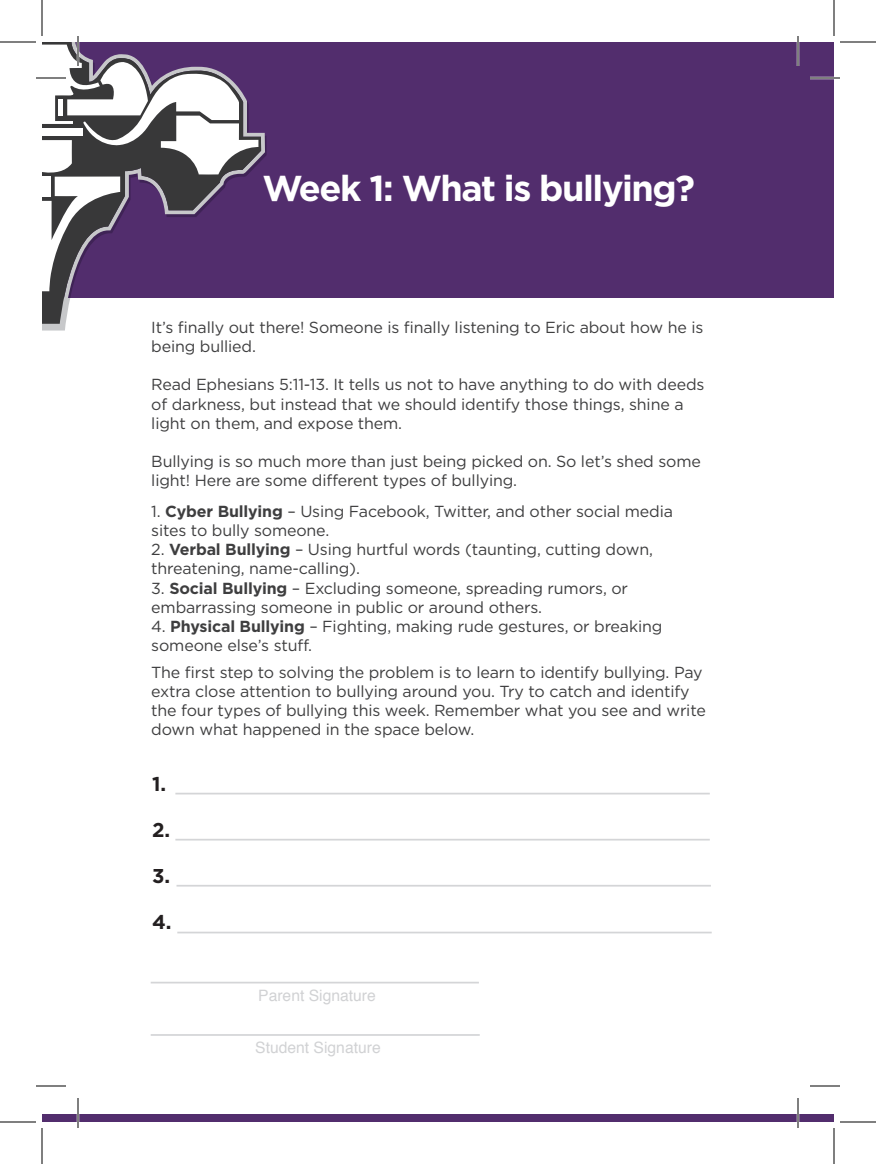
<style>
.page{position:relative;width:876px;height:1164px;background:#fff}
.page>*{position:absolute;margin:0;border:0;box-sizing:border-box;transform-origin:0 0}
.t1{font:700 36px "Gotham";letter-spacing:-.04em;color:#fff}
.t2{font:700 20px "Gotham";color:#231f20}
.t3{font:16px/19.2px "Gotham";letter-spacing:-.01em;color:#3e3e3f}
.t4{font:15.6px "Helvetica";color:#d1d2d4}
.s1{font-weight:700}
</style>
<div class="page">
<div style="left:42px;top:42px;width:792px;height:1080px;background:#522d6d"></div>
<div style="left:42px;top:298px;width:792px;height:815px;background:#fff"></div>
<svg style="left:42px;top:42px;width:219px;height:289px"></svg>
<svg style="left:42px;top:45px;width:218px;height:249px"></svg>
<hr style="left:151px;top:982px;width:328px;height:1px;background:#d4d5d7">
<hr style="left:177px;top:885px;width:534px;height:2px;background:#d4d5d7">
<hr style="left:175px;top:793px;width:535px;height:1px;background:#d4d5d7">
<hr style="left:177px;top:932px;width:535px;height:1px;background:#d4d5d7">
<hr style="left:175px;top:839px;width:535px;height:2px;background:#d4d5d7">
<hr style="left:151px;top:1034px;width:329px;height:2px;background:#d4d5d7">
<hr style="left:36px;top:77px;width:30px;height:2px;background:#fff">
<hr style="left:810px;top:77px;width:30px;height:2px;background:#fff">
<hr style="left:77px;top:36px;width:2px;height:30px;background:#fff">
<hr style="left:77px;top:1098px;width:2px;height:30px;background:#fff">
<hr style="left:797px;top:36px;width:2px;height:30px;background:#fff">
<hr style="left:797px;top:1098px;width:2px;height:30px;background:#fff">
<hr style="left:36px;top:78px;width:30px;height:1px;background:#000">
<hr style="left:810px;top:78px;width:30px;height:1px;background:#000">
<hr style="left:36px;top:1086px;width:30px;height:1px;background:#000">
<hr style="left:810px;top:1086px;width:30px;height:1px;background:#000">
<hr style="left:78px;top:36px;width:1px;height:30px;background:#000">
<hr style="left:78px;top:1098px;width:1px;height:30px;background:#000">
<hr style="left:798px;top:36px;width:1px;height:30px;background:#000">
<hr style="left:798px;top:1098px;width:1px;height:30px;background:#000">
<hr style="left:0;top:42px;width:36px;height:1px;background:#000">
<hr style="left:840px;top:42px;width:36px;height:1px;background:#000">
<hr style="left:0;top:1122px;width:36px;height:1px;background:#000">
<hr style="left:840px;top:1122px;width:36px;height:1px;background:#000">
<hr style="left:42px;top:0;width:1px;height:36px;background:#000">
<hr style="left:42px;top:1128px;width:1px;height:36px;background:#000">
<hr style="left:834px;top:0;width:1px;height:36px;background:#000">
<hr style="left:834px;top:1128px;width:1px;height:36px;background:#000">
<p class="t1" style="left:262px;top:164px;width:434px">Week 1: What is bullying?</p>
<p class="t3" style="left:151px;top:317px;width:554px">It’s finally out there! Someone is finally listening to Eric about how he is being bullied.</p>
<p class="t3" style="left:151px;top:375px;width:555px">Read Ephesians 5:11-13. It tells us not to have anything to do with deeds of darkness, but instead that we should identify those things, shine a light on them, and expose them.</p>
<p class="t3" style="left:151px;top:452px;width:551px">Bullying is so much more than just being picked on. So let’s shed some light! Here are some different types of bullying.</p>
<p class="t3" style="left:151px;top:501px;width:523px">1. <span class="s1">Cyber Bullying</span> – Using Facebook, Twitter, and other social media sites to bully someone.</p>
<p class="t3" style="left:151px;top:540px;width:503px">2. <span class="s1">Verbal Bullying</span> – Using hurtful words (taunting, cutting down, threatening, name-calling).</p>
<p class="t3" style="left:151px;top:578px;width:478px">3. <span class="s1">Social Bullying</span> – Excluding someone, spreading rumors, or embarrassing someone in public or around others.</p>
<p class="t3" style="left:151px;top:616px;width:513px">4. <span class="s1">Physical Bullying</span> – Fighting, making rude gestures, or breaking someone else’s stuff.</p>
<p class="t3" style="left:151px;top:662px;width:556px">The first step to solving the problem is to learn to identify bullying. Pay extra close attention to bullying around you. Try to catch and identify the four types of bullying this week. Remember what you see and write down what happened in the space below.</p>
<p class="t2" style="left:152px;top:770px;width:16px">1.</p>
<p class="t2" style="left:152px;top:816px;width:20px">2.</p>
<p class="t2" style="left:152px;top:862px;width:20px">3.</p>
<p class="t2" style="left:152px;top:908px;width:21px">4.</p>
<p class="t4" style="left:258px;top:984px;width:119px">Parent Signature</p>
<p class="t4" style="left:255px;top:1036px;width:127px">Student Signature</p>
</div>
